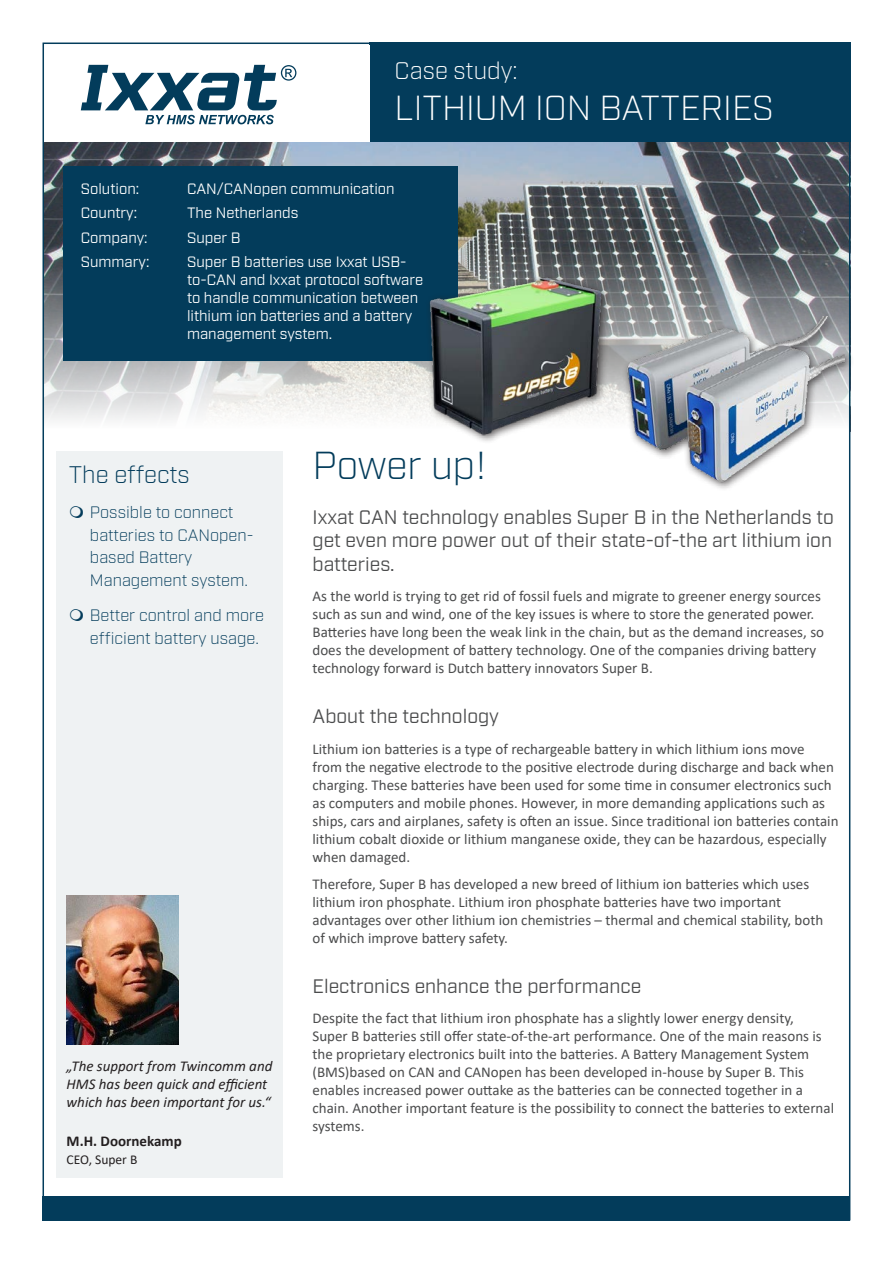
<style>
.page{position:relative;width:893px;height:1263px;background:#fff}
.page>*{position:absolute;margin:0;border:0;box-sizing:border-box;transform-origin:0 0}
.t1{font:300 39px "Industry";letter-spacing:-.01em;color:#033c5b}
.White-Headline{font:300 34.8px "Industry";color:#fff}
.Gray-Box-Title{font:300 24px "Industry";letter-spacing:-.005em;color:#033c5b}
.White-SubHeadline{font:300 24px "Industry";color:#fff}
.t2{font:19.5px/23.4px "Industry";color:#4b4c4d;text-align:justify}
.Gray-Box-Bullets{font:300 16.5px/22.5px "Industry";color:#033c5b}
.Text{font:15px/18px "Calibri";color:#4b4c4d}
.White-Box-Text{font:15px/18px "Industry";color:#fff}
.Statement{font:italic 15px/18px "Calibri";color:#231f20}
.Statement-Name_Comp{font:700 15px "Calibri";color:#231f20}
.Statement-Position{font:13.5px "Calibri";color:#231f20}
</style>
<div class="page">
<img style="left:46px;top:142px;width:801px;height:101px">
<svg style="left:46px;top:243px;width:801px;height:177px"></svg>
<div style="left:56px;top:451px;width:227px;height:726px;background:#eff2f3"></div>
<div style="left:369px;top:43px;width:481px;height:99px;background:#033c5b"></div>
<div style="left:64px;top:166px;width:394px;height:194px;background:#033c5b"></div>
<svg style="left:81px;top:65px;width:215px;height:59px"></svg>
<img style="left:419px;top:268px;width:198px;height:174px">
<div style="left:622px;top:311px;width:232px;height:180px;background:#231f20;opacity:.75"></div>
<img style="left:617px;top:317px;width:227px;height:170px">
<img style="left:67px;top:895px;width:111px;height:149px">
<div style="left:43px;top:1196px;width:807px;height:24px;background:#033c5b"></div>
<p class="White-SubHeadline" style="left:395px;top:56px;width:125px">Case study:</p>
<p class="White-Headline" style="left:395px;top:87px;width:381px">LITHIUM ION BATTERIES</p>
<p class="White-Box-Text" style="left:81px;top:180px;width:60px">Solution:</p>
<p class="White-Box-Text" style="left:187px;top:180px;width:209px">CAN/CANopen communication</p>
<p class="White-Box-Text" style="left:81px;top:204px;width:58px">Country:</p>
<p class="White-Box-Text" style="left:187px;top:204px;width:113px">The Netherlands</p>
<p class="White-Box-Text" style="left:81px;top:229px;width:68px">Company:</p>
<p class="White-Box-Text" style="left:187px;top:229px;width:55px">Super B</p>
<p class="White-Box-Text" style="left:81px;top:253px;width:70px">Summary:</p>
<p class="White-Box-Text" style="left:187px;top:253px;width:238px">Super B batteries use Ixxat USB&shy;to-CAN and Ixxat protocol software to handle communication between lithium ion batteries and a battery management system.</p>
<p class="Gray-Box-Title" style="left:69px;top:460px;width:123px">The effects</p>
<p class="Gray-Box-Bullets" style="left:90px;top:501px;width:165px">Possible to connect batteries to CANopen&shy;based Battery<br>Management system.</p>
<p class="Gray-Box-Bullets" style="left:90px;top:604px;width:175px">Better control and more efficient battery usage.</p>
<p class="Statement" style="left:67px;top:1056px;width:207px">„The support from Twincomm and<br>HMS has been quick and efficient which has been important for us.“</p>
<p class="Statement-Name_Comp" style="left:67px;top:1130px;width:117px">M.H. Doornekamp</p>
<p class="Statement-Position" style="left:67px;top:1150px;width:72px">CEO, Super B</p>
<h1 class="t1" style="left:313px;top:442px;width:176px">Power up!</h1>
<h2 class="t2" style="left:313px;top:506px;width:523px">Ixxat CAN technology enables Super B in the Netherlands to get even more power out of their state-of-the art lithium ion batteries.</h2>
<p class="Text" style="left:313px;top:587px;width:513px">As the world is trying to get rid of fossil fuels and migrate to greener energy sources such as sun and wind, one of the key issues is where to store the generated power.<br>Batteries have long been the weak link in the chain, but as the demand increases, so does the development of battery technology. One of the companies driving battery technology forward is Dutch battery innovators Super B.</p>
<h2 class="t2" style="left:313px;top:705px;width:188px">About the technology</h2>
<p class="Text" style="left:313px;top:740px;width:528px">Lithium ion batteries is a type of rechargeable battery in which lithium ions move<br>from the negative electrode to the positive electrode during discharge and back when charging. These batteries have been used for some time in consumer electronics such as computers and mobile phones. However, in more demanding applications such as ships, cars and airplanes, safety is often an issue. Since traditional ion batteries contain lithium cobalt dioxide or lithium manganese oxide, they can be hazardous, especially when damaged.</p>
<p class="Text" style="left:313px;top:874px;width:512px">Therefore, Super B has developed a new breed of lithium ion batteries which uses lithium iron phosphate. Lithium iron phosphate batteries have two important advantages over other lithium ion chemistries – thermal and chemical stability, both of which improve battery safety.</p>
<h2 class="t2" style="left:313px;top:974px;width:330px">Electronics enhance the performance</h2>
<p class="Text" style="left:313px;top:1009px;width:523px">Despite the fact that lithium iron phosphate has a slightly lower energy density,<br>Super B batteries still offer state-of-the-art performance. One of the main reasons is the proprietary electronics built into the batteries. A Battery Management System (BMS)based on CAN and CANopen has been developed in-house by Super B. This enables increased power outtake as the batteries can be connected together in a chain. Another important feature is the possibility to connect the batteries to external systems.</p>
</div>
